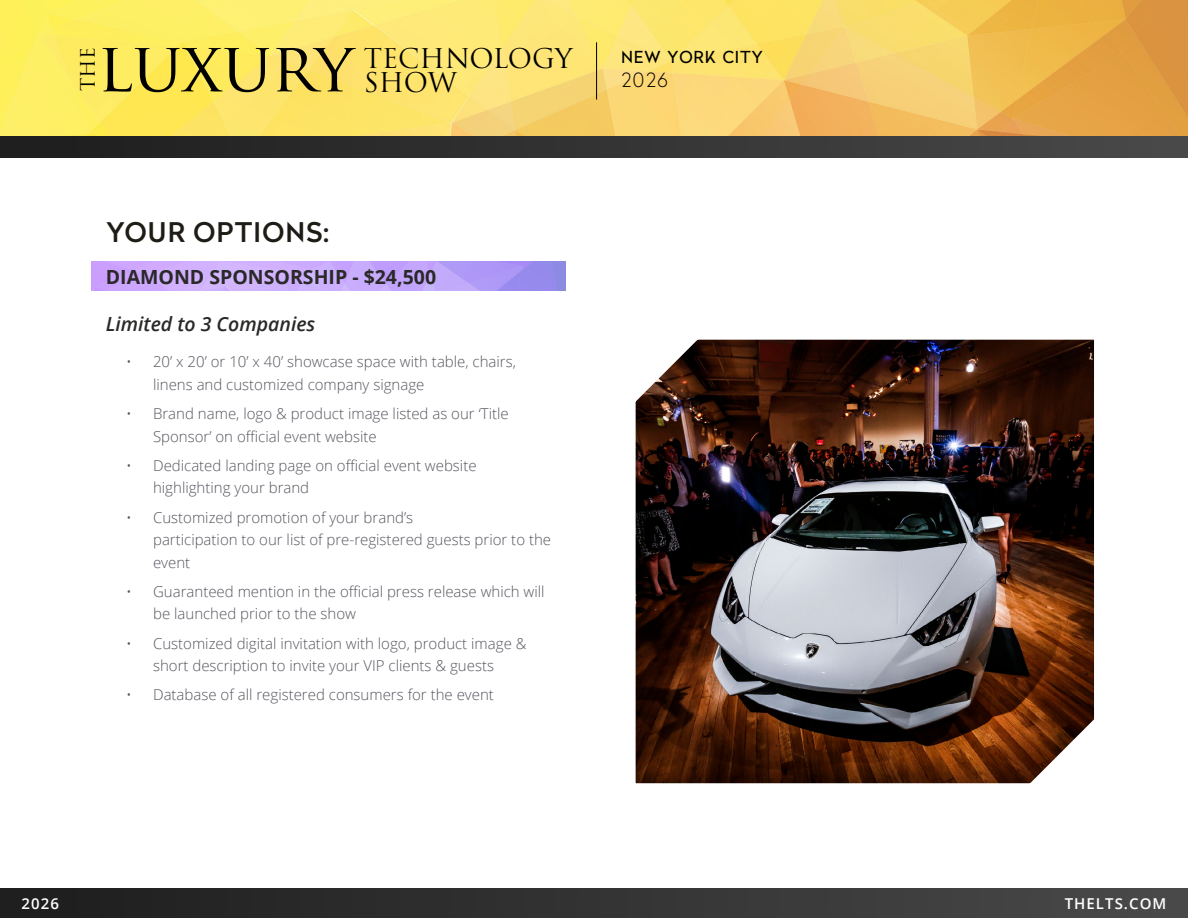
<style>
.page{position:relative;width:1188px;height:918px;background:#fff}
.page>*{position:absolute;margin:0;border:0;box-sizing:border-box;transform-origin:0 0}
.t1{font:67.65px "Trajan Pro";letter-spacing:-.01em;color:#000}
.t2{font:500 27px "Radikal";letter-spacing:.045em;color:#1f1c16}
.t3{font:26.55px "Trajan Pro";color:#000}
.t4{font:700 19.5px "Open Sans";color:#292928}
.t5{font:italic 600 19.5px "Open Sans";color:#292928}
.t6{font:100 19.5px "Radikal";color:#000}
.t7{font:19.35px "Trajan Pro";color:#000}
.t8{font:16.5px "Radikal";letter-spacing:.05em;color:#000}
.t9{font:300 15px/22.5px "Open Sans";color:#55555f}
.t10{font:600 15px "Open Sans";letter-spacing:.07em;color:#fff}
</style>
<div class="page">
<img style="left:0;top:0;width:1188px;height:136px">
<div style="left:0;top:136px;width:1188px;height:22px;background:linear-gradient(to right,#1d1d1d,#494949)"></div>
<div style="left:0;top:889px;width:1188px;height:29px;background:linear-gradient(to right,#1d1d1d,#494949)"></div>
<img style="left:92px;top:262px;width:473px;height:29px">
<img style="left:635px;top:339px;width:459px;height:445px">
<hr style="left:596px;top:42px;width:1px;height:58px;background:#000">
<h1 class="t1" style="left:97px;top:24px;width:258px">luxury</h1>
<h3 class="t3" style="left:364px;top:42px;width:210px">TECHNOLOGY</h3>
<p class="t7" style="left:76px;top:91px;width:45px;rotate:-90deg">THE</p>
<h3 class="t3" style="left:364px;top:65px;width:95px">SHOW</h3>
<p class="t8" style="left:621px;top:45px;width:143px">NEW YORK CITY</p>
<h3 class="t6" style="left:621px;top:66px;width:48px">2026</h3>
<h2 class="t2" style="left:106px;top:213px;width:224px">YOUR OPTIONS:</h2>
<h3 class="t4" style="left:106px;top:263px;width:332px">DIAMOND SPONSORSHIP - $24,500</h3>
<h3 class="t5" style="left:106px;top:311px;width:211px">Limited to 3 Companies</h3>
<p class="t9" style="left:153px;top:350px;width:364px;text-indent:-27px">• 20’ x 20’ or 10’ x 40’ showcase space with table, chairs, linens and customized company signage</p>
<p class="t9" style="left:153px;top:402px;width:357px;text-indent:-27px">• Brand name, logo &amp; product image listed as our ‘Title<br>Sponsor’ on official event website</p>
<p class="t9" style="left:153px;top:454px;width:325px;text-indent:-27px">• Dedicated landing page on official event website highlighting your brand</p>
<p class="t9" style="left:153px;top:506px;width:400px;text-indent:-27px">• Customized promotion of your brand’s<br>participation to our list of pre-registered guests prior to the event</p>
<p class="t9" style="left:153px;top:580px;width:393px;text-indent:-27px">• Guaranteed mention in the official press release which will be launched prior to the show</p>
<p class="t9" style="left:126px;top:632px;width:402px;text-align:center">• Customized digital invitation with logo, product image &amp; short description to invite your VIP clients &amp; guests</p>
<p class="t9" style="left:126px;top:683px;width:369px">• Database of all registered consumers for the event</p>
<p class="t10" style="left:22px;top:893px;width:39px">2026</p>
<p class="t10" style="left:1065px;top:893px;width:103px">THELTS.COM</p>
</div>
